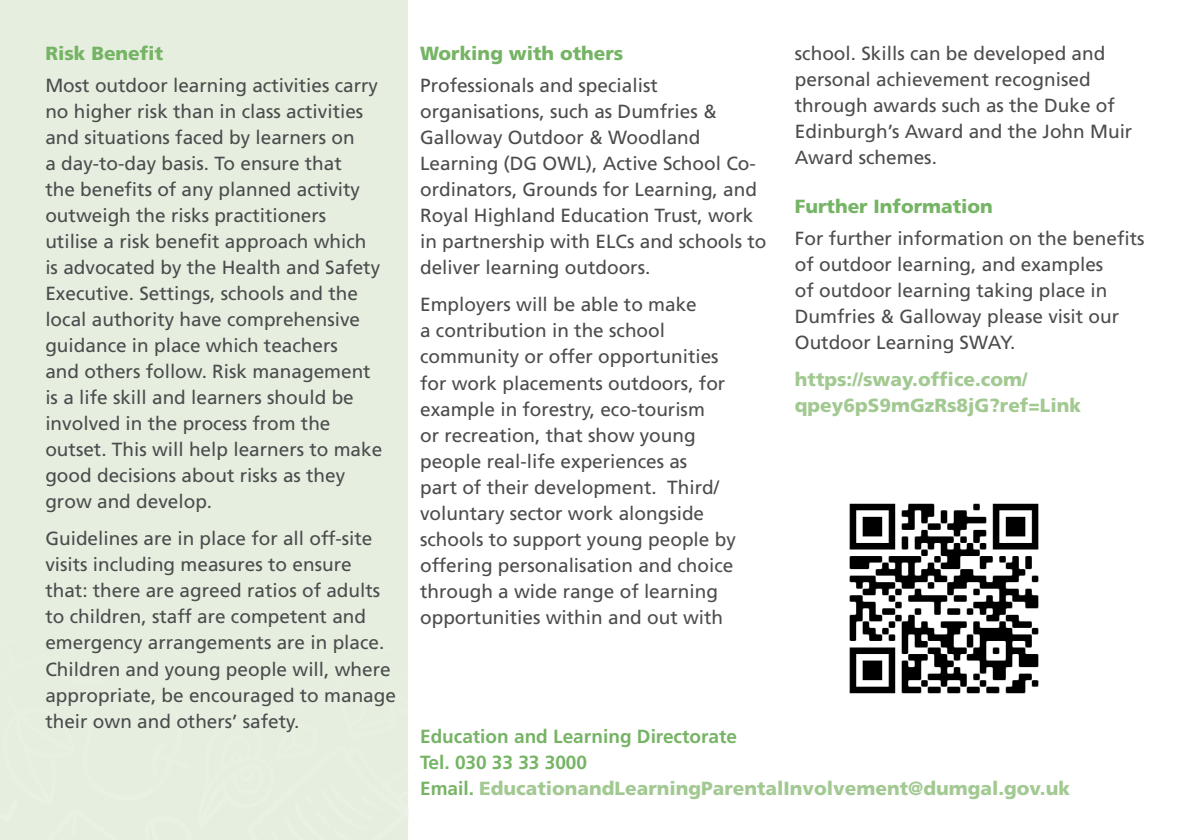
<style>
.page{position:relative;width:1191px;height:840px;background:#fff}
.page>*{position:absolute;margin:0;border:0;box-sizing:border-box;transform-origin:0 0}
.t1{font:19px/26px "Frutiger";color:#4b4c4d}
.t2{font:900 19px/26px "Frutiger";color:#a2c992}
.t3{font:700 19px/26px "Frutiger";color:#76b465}
.t4{font:900 19px "Frutiger";color:#76b465}
.s1{font-weight:700;color:#76b465}
</style>
<div class="page">
<div style="left:0;top:0;width:408px;height:839px;background:#e6efdf"></div>
<img style="left:849px;top:503px;width:190px;height:191px">
<p class="t4" style="left:45px;top:42px;width:119px">Risk Beneft</p>
<p class="t1" style="left:45px;top:72px;width:338px">Most outdoor learning activities carry no higher risk than in class activities and situations faced by learners on<br>a day-to-day basis. To ensure that<br>the benefts of any planned activity outweigh the risks practitioners utilise a risk beneft approach which is advocated by the Health and Safety Executive. Settings, schools and the local authority have comprehensive guidance in place which teachers<br>and others follow. Risk management is a life skill and learners should be involved in the process from the outset. This will help learners to make good decisions about risks as they grow and develop.</p>
<p class="t1" style="left:45px;top:525px;width:352px">Guidelines are in place for all off-site visits including measures to ensure that: there are agreed ratios of adults to children, staff are competent and emergency arrangements are in place.<br>Children and young people will, where appropriate, be encouraged to manage their own and others’ safety.</p>
<p class="t4" style="left:420px;top:42px;width:205px">Working with others</p>
<p class="t1" style="left:420px;top:72px;width:348px">Professionals and specialist organisations, such as Dumfries &amp; Galloway Outdoor &amp; Woodland Learning (DG OWL), Active School Co&shy;ordinators, Grounds for Learning, and Royal Highland Education Trust, work in partnership with ELCs and schools to deliver learning outdoors.</p>
<p class="t1" style="left:420px;top:291px;width:317px">Employers will be able to make<br>a contribution in the school community or offer opportunities for work placements outdoors, for example in forestry, eco-tourism<br>or recreation, that show young people real-life experiences as<br>part of their development. Third/ voluntary sector work alongside schools to support young people by offering personalisation and choice through a wide range of learning opportunities within and out with</p>
<p class="t1" style="left:795px;top:40px;width:339px">school. Skills can be developed and personal achievement recognised through awards such as the Duke of<br>Edinburgh’s Award and the John Muir<br>Award schemes.</p>
<p class="t4" style="left:795px;top:195px;width:199px">Further Information</p>
<p class="t1" style="left:795px;top:225px;width:351px">For further information on the benefts of outdoor learning, and examples<br>of outdoor learning taking place in Dumfries &amp; Galloway please visit our Outdoor Learning SWAY.</p>
<p class="t2" style="left:795px;top:366px;width:288px">https://sway.offce.com/ qpey6pS9mGzRs8jG?ref=Link</p>
<h5 class="t3" style="left:420px;top:722px;width:318px">Education and Learning Directorate<br>Tel. 030 33 33 3000</h5>
<p class="t2" style="left:420px;top:774px;width:651px"><span class="s1">Email.</span> EducationandLearningParentalInvolvement@dumgal.gov.uk</p>
</div>
